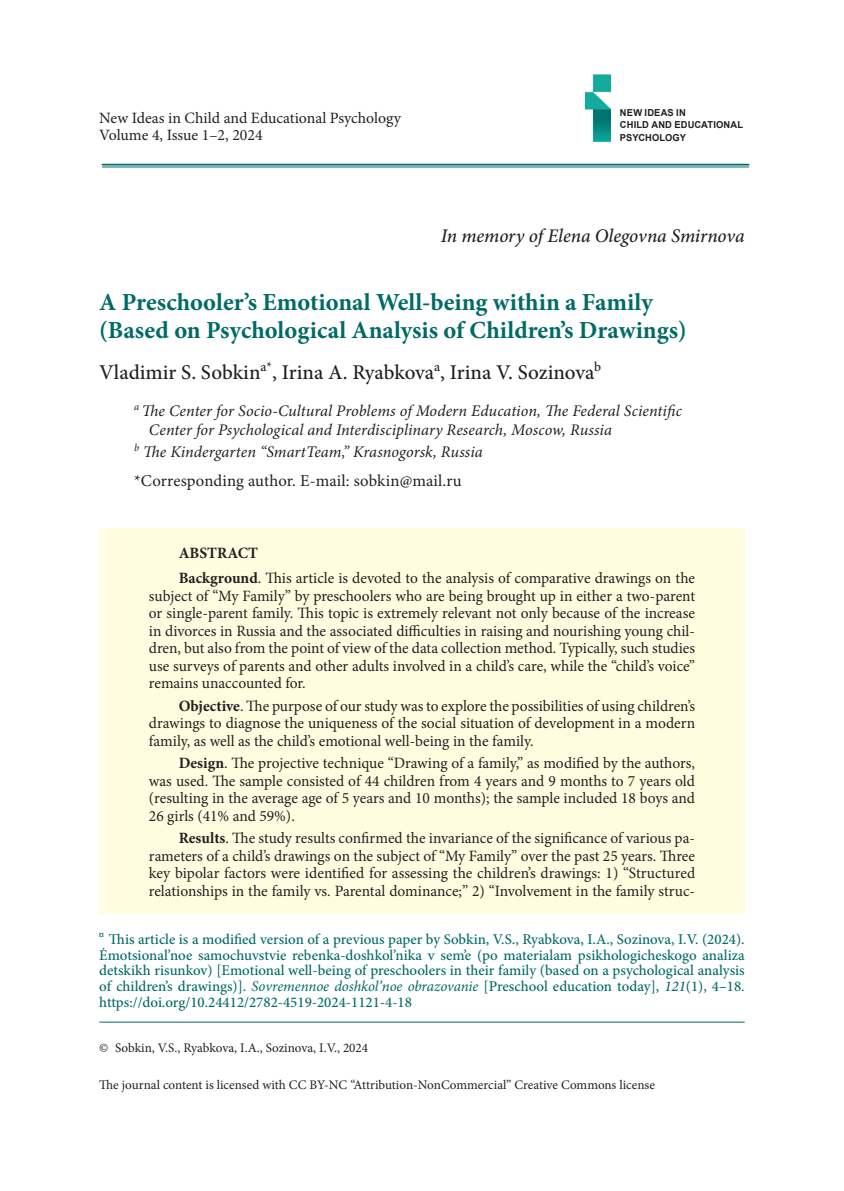
<style>
.page{position:relative;width:844px;height:1191px;background:#fff}
.page>*{position:absolute;margin:0;border:0;box-sizing:border-box;transform-origin:0 0}
.t1{font:700 24.5px/28px "Minion Pro";color:#006b66}
.t2{font:500 21px "Minion Pro";color:#231f20}
.t3{font:italic 500 19.25px "Minion Pro";letter-spacing:-.005em;color:#231f20}
.t4{font:16.62px "Minion Pro";letter-spacing:.005em;color:#231f20}
.t5{font:italic 16.1px/19.4px "Minion Pro";color:#231f20}
.t6{font:15.75px/17.5px "Minion Pro";color:#231f20;text-align:justify}
.t7{font:500 14.88px/15.8px "Minion Pro";color:#006b66;text-align:justify}
.t8{font:13.12px "Minion Pro";color:#231f20}
.t9{font:700 9.62px/12.2px "Arial";letter-spacing:.015em;color:#231f20}
.s1{font-weight:700}
.s2{font-weight:400;font-style:italic}
.s3{font-style:italic}
</style>
<div class="page">
<img style="left:585px;top:75px;width:25px;height:66px">
<hr style="left:102px;top:164px;width:646px;height:1px;background:#006b66">
<hr style="left:102px;top:167px;width:646px;height:1px;background:#006b66">
<div style="left:99px;top:528px;width:645px;height:386px;background:#fffce0"></div>
<hr style="left:99px;top:1021px;width:645px;height:1px;background:#006b66">
<p class="t6" style="left:99px;top:110px;width:303px;line-height:16.4px">New Ideas in Child and Educational Psychology<br>Volume 4, Issue 1–2, 2024</p>
<p class="t9" style="left:619px;top:107px;width:125px">NEW IDEAS IN<br>CHILD AND EDUCATIONAL<br>PSYCHOLOGY</p>
<p class="t3" style="left:441px;top:223px;width:305px">In memory of Elena Olegovna Smirnova</p>
<h1 class="t1" style="left:99px;top:288px;width:588px">A Preschooler’s Emotional Well-being within a Family (Based on Psychological Analysis of Children’s Drawings)</h1>
<h2 class="t2" style="left:99px;top:358px;width:503px">Vladimir S. Sobkin<sup>a*</sup>, Irina A. Ryabkova<sup>a</sup>, Irina V. Sozinova<sup>b</sup></h2>
<p class="t5" style="left:149px;top:401px;width:534px;text-indent:-15px"><sup>a</sup> The Center for Socio-Cultural Problems of Modern Education, The Federal Scientific<br>Center for Psychological and Interdisciplinary Research, Moscow, Russia</p>
<p class="t5" style="left:134px;top:442px;width:350px"><sup>b</sup> The Kindergarten “SmartTeam,” Krasnogorsk, Russia</p>
<p class="t4" style="left:134px;top:470px;width:329px">*Corresponding author. E-mail: sobkin@mail.ru</p>
<p class="t6" style="left:179px;top:540px;width:517px;line-height:25px"><span class="s1">ABSTRACT<br>Background</span>. This article is devoted to the analysis of comparative drawings on the</p>
<p class="t6" style="left:149px;top:587px;width:547px">subject of “My Family” by preschoolers who are being brought up in either a two-parent or single-parent family. This topic is extremely relevant not only because of the increase in divorces in Russia and the associated difficulties in raising and nourishing young chil&shy;dren, but also from the point of view of the data collection method. Typically, such studies use surveys of parents and other adults involved in a child’s care, while the “child’s voice” remains unaccounted for.</p>
<p class="t6" style="left:149px;top:697px;width:547px;text-indent:30px"><span class="s1">Objective</span>. The purpose of our study was to explore the possibilities of using children’s drawings to diagnose the uniqueness of the social situation of development in a modern family, as well as the child’s emotional well-being in the family.</p>
<p class="t6" style="left:149px;top:754px;width:547px;text-indent:30px"><span class="s1">Design</span>. The projective technique “Drawing of a family,” as modified by the authors, was used. The sample consisted of 44 children from 4 years and 9 months to 7 years old (resulting in the average age of 5 years and 10 months); the sample included 18 boys and 26 girls (41% and 59%).</p>
<p class="t6" style="left:149px;top:829px;width:547px;text-indent:30px"><span class="s1">Results</span>. The study results confirmed the invariance of the significance of various pa&shy;rameters of a child’s drawings on the subject of “My Family” over the past 25 years. Three key bipolar factors were identified for assessing the children’s drawings: 1) “Structured relationships in the family vs. Parental dominance;” 2) “Involvement in the family struc-</p>
<p class="t7" style="left:99px;top:931px;width:646px"><sup>¤</sup> This article is a modified version of a previous paper by Sobkin, V.S., Ryabkova, I.A., Sozinova, I.V. (2024).<br>Ėmotsional’noe samochuvstvie rebenka-doshkol’nika v sem’e (po materialam psikhologicheskogo analiza detskikh risunkov) [Emotional well-being of preschoolers in their family (based on a psychological analysis of children’s drawings)]. <span class="s2">Sovremennoe doshkol</span><span class="s3">’</span><span class="s2">noe obrazovanie</span> [Preschool education today], <span class="s3">121</span>(1), 4–18. https://doi.org/10.24412/2782-4519-2024-1121-4-18</p>
<p class="t8" style="left:99px;top:1038px;width:270px">© Sobkin, V.S., Ryabkova, I.A., Sozinova, I.V., 2024</p>
<p class="t8" style="left:99px;top:1075px;width:557px">The journal content is licensed with CC BY-NC “Attribution-NonCommercial” Creative Commons license</p>
</div>
